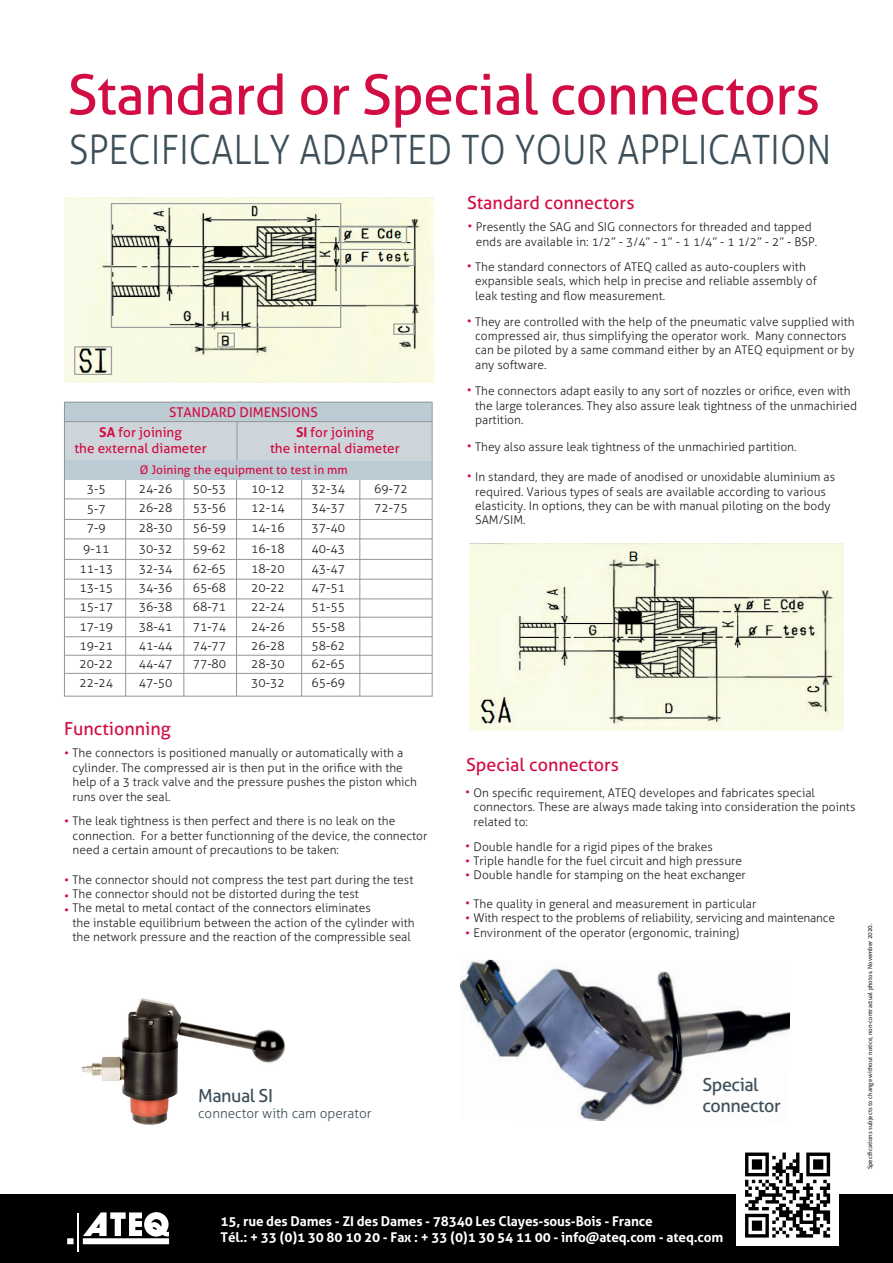
<style>
.page{position:relative;width:893px;height:1263px;background:#fff}
.page>*{position:absolute;margin:0;border:0;box-sizing:border-box;transform-origin:0 0}
.t1{font:55.5px "Aller";letter-spacing:-.015em;color:#d20d44}
.t2{font:300 40.5px "Aller";color:#3d4f59;scale:.9 1}
.t3{font:18px "Aller";color:#d20d44}
.t4{font:18px/21.6px "Aller";letter-spacing:-.025em;color:#3d4f59}
.t5{font:700 13.5px/16.2px "Aller";letter-spacing:-.01em;color:#fff}
.t6{font:13.5px/19.5px "Aller";color:#d20d44}
.t7{font:300 13.5px "Aller";color:#3d4f59}
.t8{font:300 13.5px/15.8px "Aller";color:#d20d44}
.t9{font:300 12.15px/19.4px "Aller";color:#231f20;text-align:justify}
.t10{font:300 12px/14.4px "Aller";color:#231f20}
.t11{font:12px "Aller";color:#d20d44}
.t12{font:6px "Aller";color:#231f20}
.s1{font-weight:700}
.s2{font-size:13.5px;color:#d20d44}
</style>
<div class="page">
<img style="left:460px;top:959px;width:330px;height:162px">
<div style="left:0;top:1194px;width:893px;height:69px;background:#000001"></div>
<div style="left:736px;top:1144px;width:102px;height:102px;background:#fff"></div>
<hr style="left:77px;top:1212px;width:2px;height:39px;background:#fff">
<svg style="left:67px;top:1212px;width:102px;height:32px"></svg>
<div style="left:64px;top:441px;width:123px;height:19px;background:#cdd5db"></div>
<div style="left:187px;top:441px;width:123px;height:19px;background:#cdd5db"></div>
<div style="left:64px;top:460px;width:368px;height:20px;background:#bcccd5"></div>
<div style="left:64px;top:402px;width:368px;height:20px;background:#bcccd5"></div>
<div style="left:64px;top:422px;width:123px;height:19px;background:#cdd5db"></div>
<div style="left:187px;top:422px;width:123px;height:19px;background:#cdd5db"></div>
<div style="left:310px;top:422px;width:122px;height:19px;background:#cdd5db"></div>
<div style="left:310px;top:441px;width:122px;height:19px;background:#cdd5db"></div>
<hr style="left:237px;top:422px;width:1px;height:38px;background:#939598">
<hr style="left:125px;top:480px;width:1px;height:216px;background:#939598">
<hr style="left:236px;top:480px;width:1px;height:216px;background:#939598">
<hr style="left:184px;top:480px;width:1px;height:216px;background:#939598">
<hr style="left:301px;top:480px;width:1px;height:216px;background:#939598">
<hr style="left:360px;top:480px;width:1px;height:216px;background:#939598">
<hr style="left:64px;top:421px;width:368px;height:1px;background:#939598">
<hr style="left:64px;top:499px;width:368px;height:1px;background:#939598">
<hr style="left:64px;top:519px;width:368px;height:1px;background:#939598">
<hr style="left:64px;top:539px;width:368px;height:1px;background:#939598">
<hr style="left:64px;top:559px;width:368px;height:1px;background:#939598">
<hr style="left:64px;top:579px;width:368px;height:1px;background:#939598">
<hr style="left:64px;top:599px;width:368px;height:1px;background:#939598">
<hr style="left:64px;top:617px;width:368px;height:1px;background:#939598">
<hr style="left:65px;top:636px;width:367px;height:1px;background:#939598">
<hr style="left:64px;top:655px;width:368px;height:1px;background:#939598">
<hr style="left:64px;top:673px;width:368px;height:1px;background:#939598">
<div style="left:64px;top:402px;width:368px;height:294px;border:1px solid #939598"></div>
<img style="left:64px;top:198px;width:369px;height:184px">
<img style="left:469px;top:544px;width:375px;height:187px">
<svg style="left:745px;top:1152px;width:85px;height:85px"></svg>
<img style="left:81px;top:998px;width:204px;height:127px">
<h1 class="t1" style="left:67px;top:61px;width:754px">Standard or Special connectors</h1>
<h2 class="t2" style="left:69px;top:125px;width:849px">SPECIFICALLY ADAPTED TO YOUR APPLICATION</h2>
<p class="t6" style="left:99px;top:403px;width:220px;text-indent:70px">STANDARD DIMENSIONS<br><span class="s1">SA</span> for joining</p>
<p class="t6" style="left:74px;top:438px;width:134px">the external diameter</p>
<p class="t11" style="left:140px;top:462px;width:209px">Ø Joining the equipment to test in mm</p>
<p class="t6" style="left:270px;top:424px;width:131px;line-height:16.2px;text-align:center"><span class="s1">SI</span> for joining<br>the internal diameter</p>
<p class="t9" style="left:87px;top:479px;width:20px">3-5<br>5-7<br>7-9</p>
<p class="t9" style="left:79px;top:539px;width:35px;text-align:center">9-11<br>11-13<br>13-15<br>15-17<br>17-19<br>19-21</p>
<p class="t9" style="left:79px;top:654px;width:35px">20-22<br>22-24</p>
<p class="t9" style="left:139px;top:479px;width:35px">24-26<br>26-28<br>28-30</p>
<p class="t9" style="left:139px;top:539px;width:35px">30-32<br>32-34<br>34-36<br>36-38<br>38-41<br>41-44</p>
<p class="t9" style="left:139px;top:654px;width:35px">44-47<br>47-50</p>
<p class="t9" style="left:193px;top:479px;width:35px">50-53<br>53-56<br>56-59</p>
<p class="t9" style="left:193px;top:539px;width:35px">59-62<br>62-65<br>65-68<br>68-71<br>71-74<br>74-77</p>
<p class="t9" style="left:193px;top:654px;width:35px">77-80</p>
<p class="t9" style="left:251px;top:479px;width:35px">10-12<br>12-14<br>14-16</p>
<p class="t9" style="left:251px;top:539px;width:35px">16-18<br>18-20<br>20-22<br>22-24<br>24-26<br>26-28</p>
<p class="t9" style="left:251px;top:654px;width:35px">28-30<br>30-32</p>
<p class="t9" style="left:311px;top:479px;width:35px">32-34<br>34-37<br>37-40</p>
<p class="t9" style="left:311px;top:539px;width:35px">40-43<br>43-47<br>47-51<br>51-55<br>55-58<br>58-62</p>
<p class="t9" style="left:311px;top:654px;width:35px">62-65<br>65-69</p>
<p class="t9" style="left:374px;top:479px;width:35px">69-72<br>72-75</p>
<h3 class="t3" style="left:467px;top:192px;width:169px">Standard connectors</h3>
<p class="t10" style="left:476px;top:220px;width:343px;text-indent:-8px"><span class="s2">•</span> Presently the SAG and SIG connectors for threaded and tapped ends are available in: 1/2” - 3/4” - 1” - 1 1/4” - 1 1/2” - 2” - BSP.</p>
<p class="t10" style="left:475px;top:259px;width:343px;text-indent:-8px"><span class="s2">•</span> The standard connectors of ATEQ called as auto-couplers with expansible seals, which help in precise and reliable assembly of leak testing and flow measurement.</p>
<p class="t10" style="left:475px;top:314px;width:381px;text-indent:-8px"><span class="s2">•</span> They are controlled with the help of the pneumatic valve supplied with compressed air, thus simplifying the operator work. Many connectors can be piloted by a same command either by an ATEQ equipment or by any software.</p>
<p class="t10" style="left:475px;top:384px;width:383px;text-indent:-8px"><span class="s2">•</span> The connectors adapt easily to any sort of nozzles or orifice, even with the large tolerances. They also assure leak tightness of the unmachiried partition.</p>
<p class="t10" style="left:467px;top:440px;width:331px"><span class="s2">•</span> They also assure leak tightness of the unmachiried partition.</p>
<p class="t10" style="left:475px;top:470px;width:361px;text-indent:-8px"><span class="s2">•</span> In standard, they are made of anodised or unoxidable aluminium as required. Various types of seals are available according to various elasticity. In options, they can be with manual piloting on the body SAM/SIM.</p>
<h3 class="t3" style="left:64px;top:718px;width:108px">Functionning</h3>
<p class="t10" style="left:73px;top:746px;width:346px;text-indent:-8px"><span class="s2">•</span> The connectors is positioned manually or automatically with a cylinder. The compressed air is then put in the orifice with the help of a 3 track valve and the pressure pushes the piston which runs over the seal.</p>
<h3 class="t3" style="left:466px;top:754px;width:154px">Special connectors</h3>
<p class="t10" style="left:474px;top:785px;width:383px;text-indent:-8px"><span class="s2">•</span> On specific requirement, ATEQ developes and fabricates special connectors. These are always made taking into consideration the points</p>
<p class="t10" style="left:64px;top:814px;width:333px"><span class="s2">•</span> The leak tightness is then perfect and there is no leak on the</p>
<p class="t10" style="left:474px;top:814px;width:56px">related to:</p>
<p class="t10" style="left:73px;top:828px;width:356px">connection. For a better functionning of the device, the connector need a certain amount of precautions to be taken:</p>
<p class="t8" style="left:64px;top:872px;width:7px">• •</p>
<p class="t8" style="left:64px;top:902px;width:7px">•</p>
<p class="t10" style="left:474px;top:839px;width:274px">Double handle for a rigid pipes of the brakes<br>Triple handle for the fuel circuit and high pressure<br>Double handle for stamping on the heat exchanger</p>
<p class="t8" style="left:465px;top:838px;width:7px">• •</p>
<p class="t8" style="left:465px;top:867px;width:7px">•</p>
<p class="t10" style="left:73px;top:872px;width:344px">The connector should not compress the test part during the test The connector should not be distorted during the test<br>The metal to metal contact of the connectors eliminates<br>the instable equilibrium between the action of the cylinder with the network pressure and the reaction of the compressible seal</p>
<p class="t8" style="left:465px;top:895px;width:7px;line-height:15px;text-align:justify">• • •</p>
<p class="t10" style="left:474px;top:896px;width:363px">The quality in general and measurement in particular<br>With respect to the problems of reliability, servicing and maintenance<br>Environment of the operator (ergonomic, training)</p>
<h3 class="t4" style="left:198px;top:1084px;width:76px">Manual SI</h3>
<p class="t7" style="left:198px;top:1105px;width:175px">connector with cam operator</p>
<h3 class="t4" style="left:702px;top:1073px;width:80px">Special connector</h3>
<p class="t12" style="left:866px;top:1169px;width:247px;rotate:-90deg">Specifications subjects to change without notice, non-contractual photos. November 2020.</p>
<p class="t5" style="left:221px;top:1213px;width:504px">15, rue des Dames - ZI des Dames - 78340 Les Clayes-sous-Bois - France<br>Tél.: + 33 (0)1 30 80 10 20 - Fax : + 33 (0)1 30 54 11 00 - info@ateq.com - ateq.com</p>
</div>
